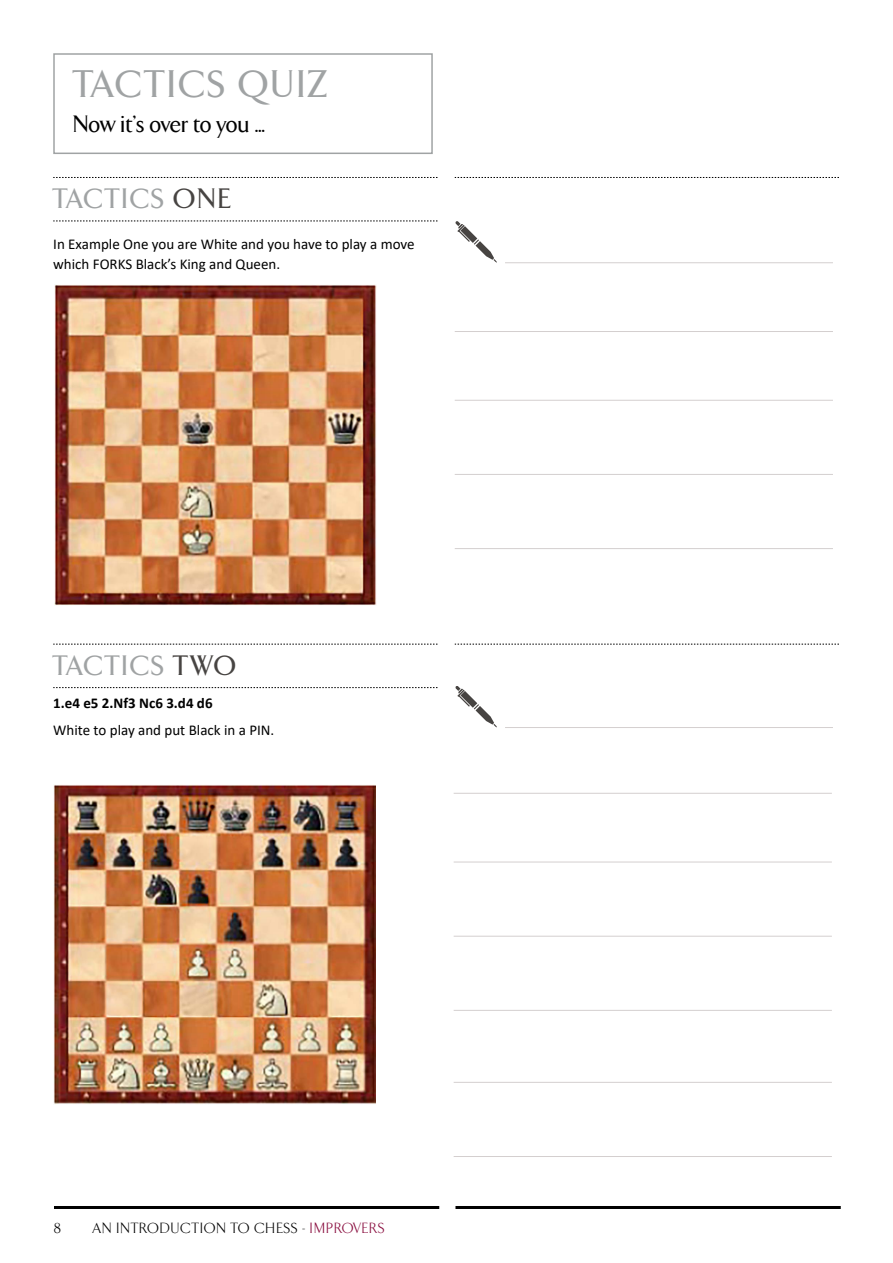
<style>
.page{position:relative;width:893px;height:1263px;background:#fff}
.page>*{position:absolute;margin:0;border:0;box-sizing:border-box;transform-origin:0 0}
.t1{font:500 39px "TF Arrow";letter-spacing:.06em;color:#a0a3a4}
.t2{font:500 28.5px "TF Arrow";letter-spacing:.06em;color:#a0a3a4}
.t3{font:500 24px "TF Arrow";color:#000}
.t4{font:15px/19.5px "Calibri";color:#000}
.t5{font:300 15px "TF Arrow";letter-spacing:.06em;color:#000}
.t6{font:700 15px "Calibri";color:#000}
.s1{color:#474442}
.s2{color:#880b3d}
</style>
<div class="page">
<div style="left:53px;top:53px;width:380px;height:101px;border:2px solid #a0a3a4"></div>
<svg style="left:53px;top:177px;width:384px;height:1px"></svg>
<svg style="left:455px;top:177px;width:384px;height:1px"></svg>
<svg style="left:53px;top:644px;width:384px;height:1px"></svg>
<svg style="left:455px;top:644px;width:384px;height:1px"></svg>
<svg style="left:53px;top:221px;width:384px;height:1px"></svg>
<svg style="left:53px;top:687px;width:384px;height:1px"></svg>
<hr style="left:54px;top:1206px;width:385px;height:3px;background:#000">
<hr style="left:455px;top:1206px;width:386px;height:3px;background:#000">
<img style="left:54px;top:284px;width:323px;height:321px">
<img style="left:53px;top:785px;width:322px;height:319px">
<hr style="left:505px;top:262px;width:328px;height:1px;background:#d4cfcf">
<hr style="left:455px;top:331px;width:378px;height:1px;background:#d4cfcf">
<hr style="left:454px;top:793px;width:378px;height:1px;background:#d4cfcf">
<hr style="left:455px;top:400px;width:378px;height:1px;background:#d4cfcf">
<hr style="left:454px;top:862px;width:378px;height:1px;background:#d4cfcf">
<hr style="left:455px;top:474px;width:378px;height:1px;background:#d4cfcf">
<hr style="left:454px;top:936px;width:378px;height:1px;background:#d4cfcf">
<hr style="left:454px;top:1082px;width:378px;height:1px;background:#d4cfcf">
<hr style="left:455px;top:548px;width:378px;height:1px;background:#d4cfcf">
<hr style="left:454px;top:1010px;width:378px;height:1px;background:#d4cfcf">
<hr style="left:454px;top:1156px;width:378px;height:1px;background:#d4cfcf">
<hr style="left:505px;top:727px;width:328px;height:1px;background:#d4cfcf">
<svg style="left:455px;top:221px;width:42px;height:42px"></svg>
<svg style="left:455px;top:686px;width:42px;height:41px"></svg>
<h1 class="t1" style="left:74px;top:64px;width:255px">TACTICS QUIZ</h1>
<h3 class="t3" style="left:73px;top:112px;width:193px">Now it’s over to you ...</h3>
<h2 class="t2" style="left:53px;top:184px;width:179px">TACTICS <span class="s1">ONE</span></h2>
<p class="t4" style="left:53px;top:234px;width:363px">In Example One you are White and you have to play a move which FORKS Black’s King and Queen.</p>
<h2 class="t2" style="left:53px;top:650px;width:184px">TACTICS <span class="s1">TWO</span></h2>
<p class="t6" style="left:53px;top:693px;width:161px">1.e4 e5 2.Nf3 Nc6 3.d4 d6</p>
<p class="t4" style="left:53px;top:720px;width:223px">White to play and put Black in a PIN.</p>
<p class="t5" style="left:54px;top:1220px;width:8px">8</p>
<p class="t5" style="left:93px;top:1220px;width:293px">AN INTRODUCTION TO CHESS - <span class="s2">IMPROVERS</span></p>
</div>
